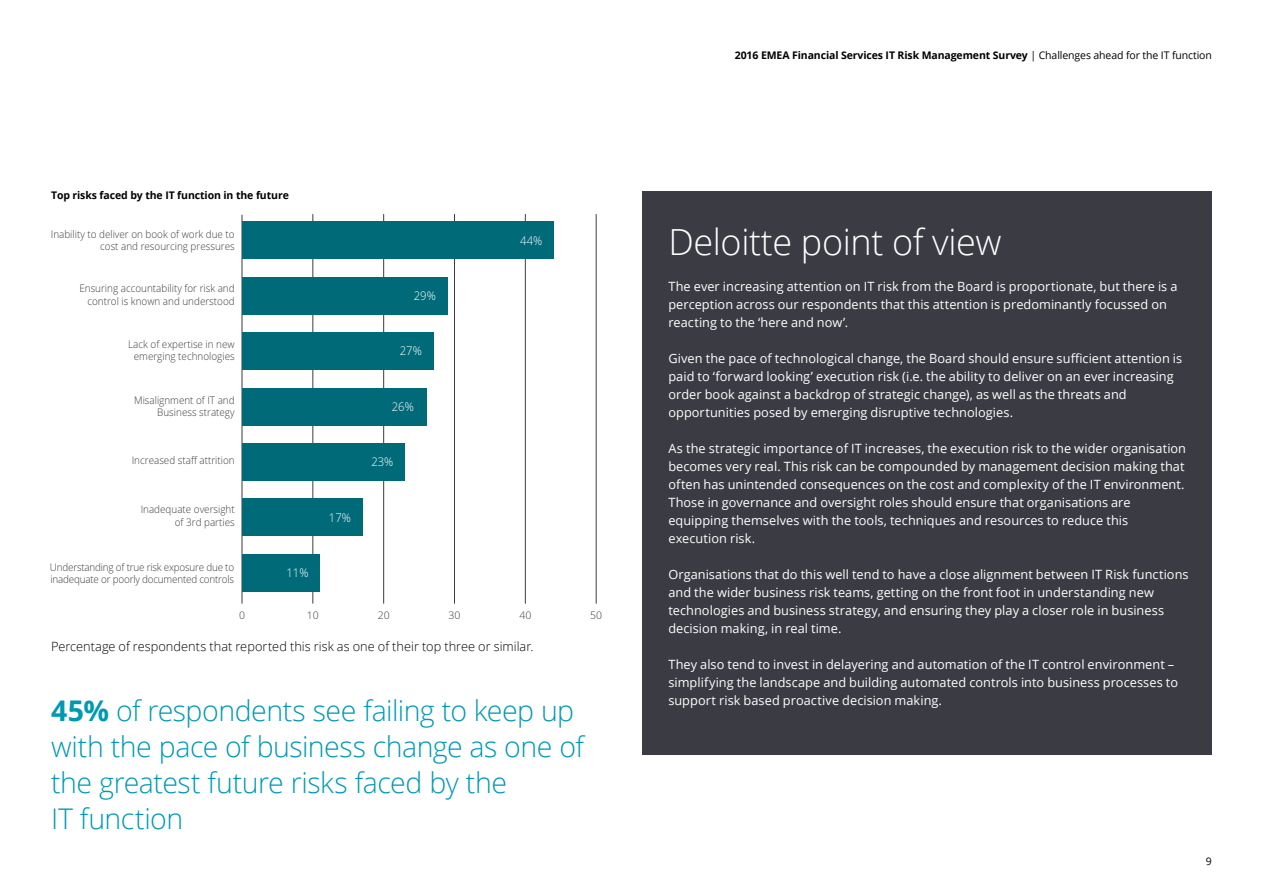
<style>
.page{position:relative;width:1263px;height:893px;background:#fff}
.page>*{position:absolute;margin:0;border:0;box-sizing:border-box;transform-origin:0 0}
.t1{font:300 36px "Open Sans";letter-spacing:-.01em;color:#fff}
.t2{font:300 28.5px/36px "Open Sans";letter-spacing:-.015em;color:#0099b3}
.t3{font:12.75px/18px "Open Sans";letter-spacing:.005em;color:#fff}
.t4{font:300 12.75px "Open Sans";color:#000}
.t5{font:300 12px "Open Sans";color:#fff;scale:.94 1}
.t6{font:300 10.5px/12.6px "Open Sans";color:#3b3c43;text-align:right;scale:.94 1}
.t7{font:700 10.5px "Open Sans";letter-spacing:-.01em;color:#000}
.t8{font:300 10.5px/12.6px "Open Sans";letter-spacing:-.02em;color:#3b3c43;scale:.94 1}
.t9{font:300 10.5px "Open Sans";color:#3b3c43}
.t10{font:10.5px "Open Sans";color:#000}
.s1{font-weight:700}
.s2{font-weight:400}
</style>
<div class="page">
<div style="left:642px;top:191px;width:570px;height:563px;background:#3b3c43"></div>
<hr style="left:313px;top:214px;width:1px;height:389px;background:#3b3c43">
<hr style="left:383px;top:214px;width:1px;height:389px;background:#3b3c43">
<hr style="left:454px;top:214px;width:1px;height:389px;background:#3b3c43">
<hr style="left:525px;top:214px;width:1px;height:389px;background:#3b3c43">
<hr style="left:596px;top:214px;width:1px;height:389px;background:#3b3c43">
<hr style="left:242px;top:215px;width:1px;height:388px;background:#3b3c43">
<div style="left:242px;top:221px;width:312px;height:38px;background:#006a78"></div>
<div style="left:242px;top:277px;width:205px;height:37px;background:#006a78"></div>
<div style="left:242px;top:332px;width:191px;height:38px;background:#006a78"></div>
<div style="left:242px;top:388px;width:184px;height:37px;background:#006a78"></div>
<div style="left:242px;top:443px;width:163px;height:38px;background:#006a78"></div>
<div style="left:242px;top:499px;width:120px;height:37px;background:#006a78"></div>
<div style="left:242px;top:554px;width:78px;height:38px;background:#006a78"></div>
<p class="t7" style="left:51px;top:188px;width:239px">Top risks faced by the IT function in the future</p>
<p class="t6" style="left:51px;top:227px;width:197px">Inability to deliver on book of work due to cost and resourcing pressures</p>
<p class="t5" style="left:520px;top:232px;width:25px">44%</p>
<p class="t5" style="left:414px;top:288px;width:25px">29%</p>
<p class="t6" style="left:79px;top:282px;width:167px">Ensuring accountability for risk and control is known and understood</p>
<p class="t6" style="left:128px;top:337px;width:115px;text-align:center">Lack of expertise in new emerging technologies</p>
<p class="t6" style="left:134px;top:393px;width:108px">Misalignment of IT and<br>Business strategy</p>
<p class="t6" style="left:132px;top:454px;width:111px">Increased staff attrition</p>
<p class="t6" style="left:141px;top:503px;width:101px">Inadequate oversight of 3rd parties</p>
<p class="t8" style="left:50px;top:560px;width:198px">Understanding of true risk exposure due to inadequate or poorly documented controls</p>
<p class="t5" style="left:286px;top:565px;width:25px">11%</p>
<p class="t5" style="left:329px;top:509px;width:25px">17%</p>
<p class="t5" style="left:400px;top:343px;width:25px">27%</p>
<p class="t5" style="left:392px;top:398px;width:25px">26%</p>
<p class="t5" style="left:371px;top:454px;width:25px">23%</p>
<p class="t9" style="left:239px;top:608px;width:7px">0</p>
<p class="t9" style="left:307px;top:608px;width:13px">10</p>
<p class="t9" style="left:378px;top:608px;width:13px">20</p>
<p class="t9" style="left:448px;top:608px;width:13px">30</p>
<p class="t9" style="left:519px;top:608px;width:13px">40</p>
<p class="t9" style="left:590px;top:608px;width:13px">50</p>
<p class="t4" style="left:51px;top:638px;width:484px">Percentage of respondents that reported this risk as one of their top three or similar.</p>
<h2 class="t2" style="left:51px;top:692px;width:534px"><span class="s1">45%</span> of respondents see failing to keep up with the pace of business change as one of the greatest future risks faced by the<br>IT function</h2>
<p class="t7" style="left:735px;top:48px;width:479px">2016 EMEA Financial Services IT Risk Management Survey <span class="s2">| Challenges ahead for the IT function</span></p>
<h1 class="t1" style="left:668px;top:217px;width:335px">Deloitte point of view</h1>
<p class="t3" style="left:668px;top:277px;width:511px">The ever increasing attention on IT risk from the Board is proportionate, but there is a perception across our respondents that this attention is predominantly focussed on reacting to the ‘here and now’.</p>
<p class="t3" style="left:668px;top:349px;width:515px">Given the pace of technological change, the Board should ensure sufficient attention is paid to ‘forward looking’ execution risk (i.e. the ability to deliver on an ever increasing order book against a backdrop of strategic change), as well as the threats and opportunities posed by emerging disruptive technologies.</p>
<p class="t3" style="left:668px;top:439px;width:519px">As the strategic importance of IT increases, the execution risk to the wider organisation becomes very real. This risk can be compounded by management decision making that often has unintended consequences on the cost and complexity of the IT environment.<br>Those in governance and oversight roles should ensure that organisations are equipping themselves with the tools, techniques and resources to reduce this execution risk.</p>
<p class="t3" style="left:668px;top:565px;width:522px">Organisations that do this well tend to have a close alignment between IT Risk functions and the wider business risk teams, getting on the front foot in understanding new technologies and business strategy, and ensuring they play a closer role in business decision making, in real time.</p>
<p class="t3" style="left:668px;top:655px;width:511px">They also tend to invest in delayering and automation of the IT control environment – simplifying the landscape and building automated controls into business processes to support risk based proactive decision making.</p>
<p class="t10" style="left:1206px;top:854px;width:8px">9</p>
</div>
